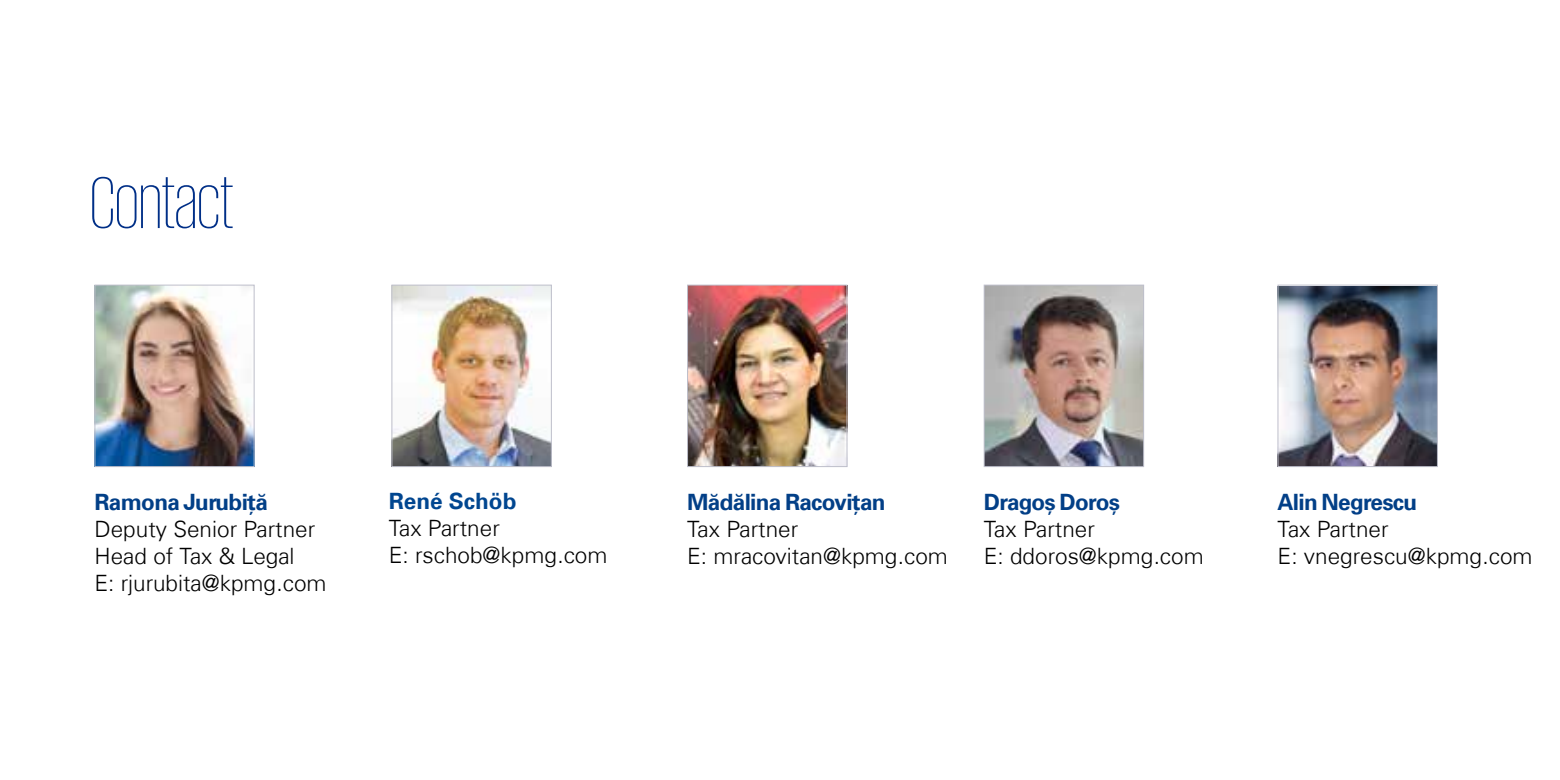
<style>
.page{position:relative;width:1560px;height:780px;background:#fff}
.page>*{position:absolute;margin:0;border:0;box-sizing:border-box;transform-origin:0 0}
.t1{font:200 75px "KPMG";color:#002f87}
.t2{font:300 22.5px/27px "Universfor KPMG";color:#000}
.t3{font:700 22.5px "Universfor KPMG";letter-spacing:-.03em;color:#023f87}
.t4{font:700 22.5px "Universfor KPMG";color:#004690}
</style>
<div class="page">
<img style="left:393px;top:287px;width:156px;height:178px">
<div style="left:391px;top:285px;width:160px;height:182px;border:1px solid #bebfcb"></div>
<img style="left:1279px;top:287px;width:156px;height:178px">
<div style="left:1277px;top:285px;width:160px;height:182px;border:1px solid #bebfcb"></div>
<img style="left:985px;top:287px;width:156px;height:178px">
<div style="left:983px;top:285px;width:160px;height:182px;border:1px solid #bebfcb"></div>
<img style="left:689px;top:287px;width:156px;height:178px">
<div style="left:687px;top:285px;width:160px;height:182px;border:1px solid #bebfcb"></div>
<img style="left:97px;top:287px;width:155px;height:178px">
<div style="left:95px;top:285px;width:159px;height:182px;border:1px solid #bebfcb"></div>
<h1 class="t1" style="left:90px;top:167px;width:146px">Contact</h1>
<p class="t3" style="left:94px;top:489px;width:175px">Ramona Jurubiță</p>
<p class="t2" style="left:94px;top:515px;width:233px">Deputy Senior Partner<br>Head of Tax &amp; Legal<br>E: rjurubita@kpmg.com</p>
<p class="t4" style="left:389px;top:487px;width:129px">René Schöb</p>
<p class="t2" style="left:389px;top:514px;width:220px">Tax Partner<br>E: rschob@kpmg.com</p>
<p class="t3" style="left:687px;top:489px;width:200px">Mădălina Racovițan</p>
<p class="t2" style="left:687px;top:515px;width:262px">Tax Partner<br>E: mracovitan@kpmg.com</p>
<p class="t3" style="left:983px;top:489px;width:138px">Dragoș Doroș</p>
<p class="t2" style="left:983px;top:515px;width:221px">Tax Partner<br>E: ddoros@kpmg.com</p>
<p class="t3" style="left:1277px;top:489px;width:141px">Alin Negrescu</p>
<p class="t2" style="left:1277px;top:515px;width:256px">Tax Partner<br>E: vnegrescu@kpmg.com</p>
</div>
